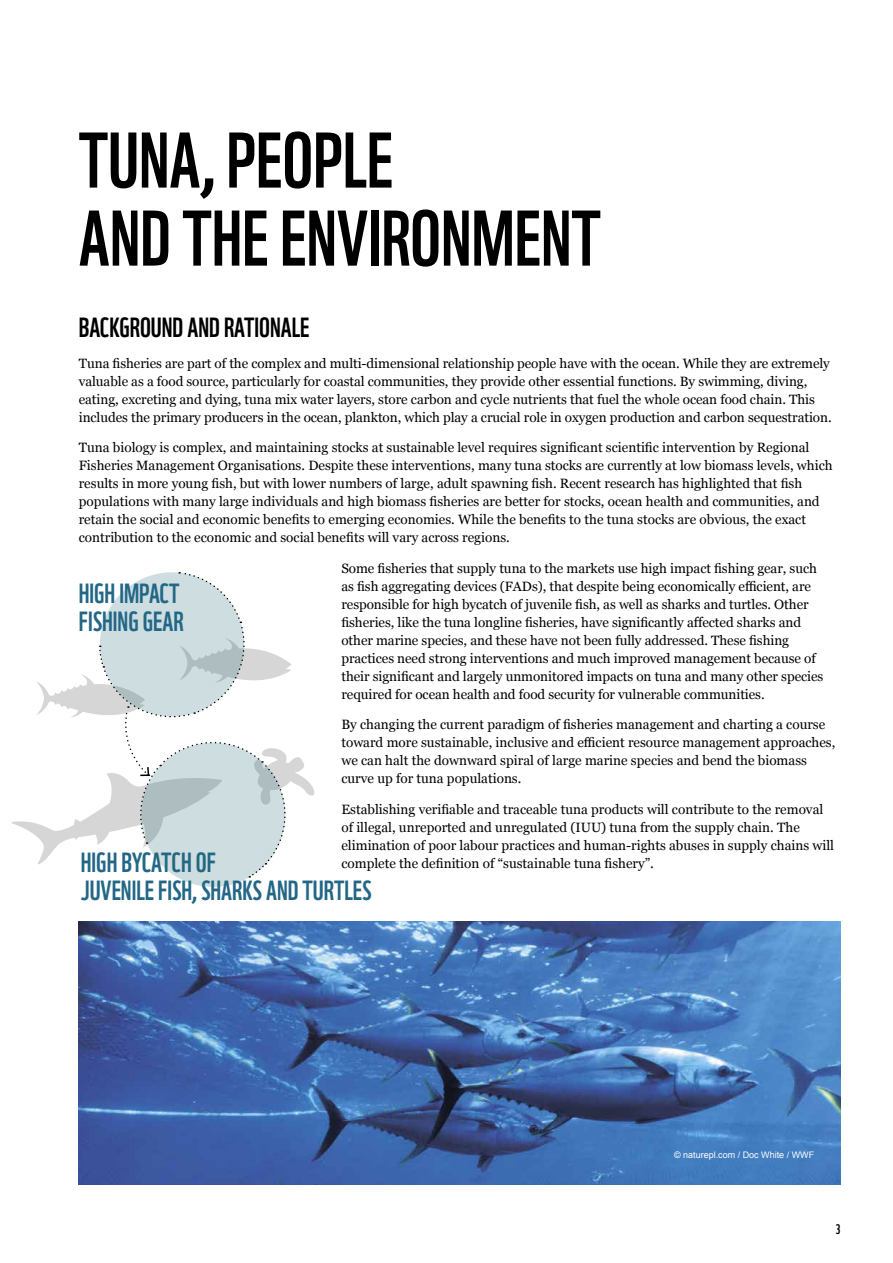
<style>
.page{position:relative;width:893px;height:1263px;background:#fff}
.page>*{position:absolute;margin:0;border:0;box-sizing:border-box;transform-origin:0 0}
.t1{font:76.5px/78px "WWF";color:#000}
.t2{font:27px/28.5px "WWF";color:#236787}
.t3{font:27px "WWF";color:#000}
.t4{font:13.5px/18px "Georgia";color:#000}
.t5{font:13.5px "WWF";color:#000}
.t6{font:9px "Arial";color:#fff}
</style>
<div class="page">
<img style="left:79px;top:921px;width:761px;height:263px">
<svg style="left:11px;top:572px;width:303px;height:315px"></svg>
<h1 class="t1" style="left:79px;top:114px;width:523px">TUNA, PEOPLE<br>AND THE ENVIRONMENT</h1>
<h2 class="t3" style="left:79px;top:306px;width:232px">BACKGROUND AND RATIONALE</h2>
<p class="t4" style="left:79px;top:353px;width:754px">Tuna fisheries are part of the complex and multi-dimensional relationship people have with the ocean. While they are extremely valuable as a food source, particularly for coastal communities, they provide other essential functions. By swimming, diving, eating, excreting and dying, tuna mix water layers, store carbon and cycle nutrients that fuel the whole ocean food chain. This includes the primary producers in the ocean, plankton, which play a crucial role in oxygen production and carbon sequestration.</p>
<p class="t4" style="left:79px;top:438px;width:755px">Tuna biology is complex, and maintaining stocks at sustainable level requires significant scientific intervention by Regional Fisheries Management Organisations. Despite these interventions, many tuna stocks are currently at low biomass levels, which results in more young fish, but with lower numbers of large, adult spawning fish. Recent research has highlighted that fish populations with many large individuals and high biomass fisheries are better for stocks, ocean health and communities, and retain the social and economic benefits to emerging economies. While the benefits to the tuna stocks are obvious, the exact contribution to the economic and social benefits will vary across regions.</p>
<p class="t4" style="left:341px;top:558px;width:483px">Some fisheries that supply tuna to the markets use high impact fishing gear, such as fish aggregating devices (FADs), that despite being economically efficient, are responsible for high bycatch of juvenile fish, as well as sharks and turtles. Other fisheries, like the tuna longline fisheries, have significantly affected sharks and other marine species, and these have not been fully addressed. These fishing practices need strong interventions and much improved management because of their significant and largely unmonitored impacts on tuna and many other species required for ocean health and food security for vulnerable communities.</p>
<p class="t4" style="left:341px;top:715px;width:495px">By changing the current paradigm of fisheries management and charting a course toward more sustainable, inclusive and efficient resource management approaches, we can halt the downward spiral of large marine species and bend the biomass curve up for tuna populations.</p>
<p class="t4" style="left:341px;top:800px;width:494px">Establishing verifiable and traceable tuna products will contribute to the removal of illegal, unreported and unregulated (IUU) tuna from the supply chain. The elimination of poor labour practices and human-rights abuses in supply chains will complete the definition of “sustainable tuna fishery”.</p>
<h2 class="t2" style="left:79px;top:576px;width:106px">HIGH IMPACT<br>FISHING GEAR</h2>
<h2 class="t2" style="left:81px;top:845px;width:292px">HIGH BYCATCH OF<br>JUVENILE FISH, SHARKS AND TURTLES</h2>
<p class="t6" style="left:674px;top:1149px;width:142px">© naturepl.com / Doc White / WWF</p>
<p class="t5" style="left:835px;top:1219px;width:6px">3</p>
</div>
